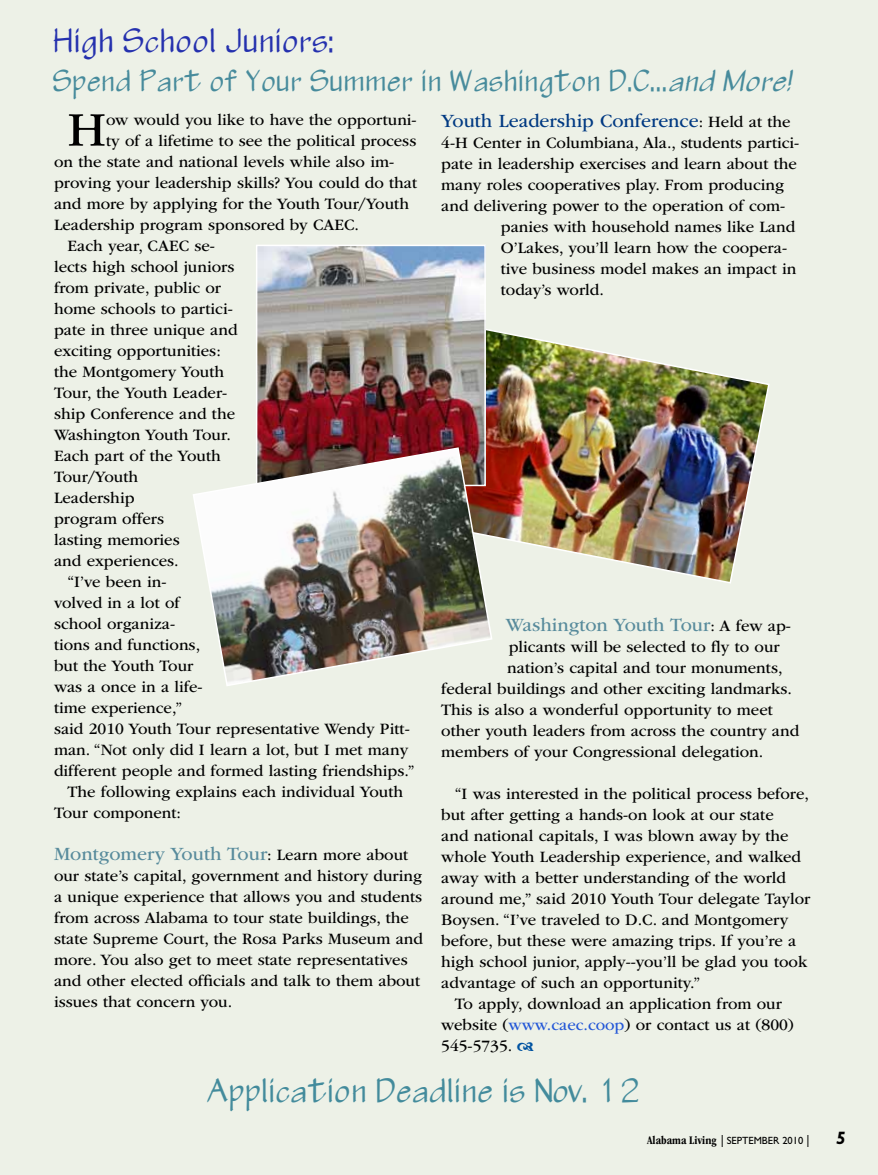
<style>
.page{position:relative;width:878px;height:1175px;background:#fff}
.page>*{position:absolute;margin:0;border:0;box-sizing:border-box;transform-origin:0 0}
.t1{font:50.25px "ITC Garamond Std";color:#000}
.t2{font:30px "OLIVEOIL Bold";letter-spacing:.06em;color:#438b9c}
.t3{font:30px "OLIVEOIL Bold";letter-spacing:.06em;color:#2531ae}
.t4{font:27px "OLIVEOIL Bold";letter-spacing:.06em;color:#478b9c}
.t5{font:19.5px "ITC Garamond Std";color:#588b9c}
.t6{font:19.5px "ITC Garamond Std";color:#003982}
.t7{font:italic 700 18px "Gill Sans Std";color:#000}
.t8{font:16.5px/21px "ITC Garamond Std";color:#000}
.t9{font:700 condensed 12px "ITC Garamond Std";color:#000}
.s1{font-style:italic}
.s2{font-size:16.5px;color:#000}
.s3{color:#2357d7}
.s4{font-family:"Gill Sans Std";font-weight:400;font-stretch:normal}
.s5{font-family:"Gill Sans Std";font-weight:400;font-stretch:normal;font-size:10.5px}
</style>
<div class="page">
<div style="left:0;top:0;width:878px;height:1174px;background:#edf1e7"></div>
<img style="left:486px;top:329px;width:284px;height:255px">
<img style="left:259px;top:248px;width:224px;height:198px">
<div style="left:256px;top:245px;width:230px;height:241px;border:2px solid #fff"></div>
<img style="left:193px;top:446px;width:300px;height:240px">
<h2 class="t3" style="left:54px;top:21px;width:281px">High School Juniors:</h2>
<h3 class="t4" style="left:54px;top:63px;width:745px">Spend Part of Your Summer in Washington D.C...<span class="s1">and More!</span></h3>
<h1 class="t1" style="left:68px;top:102px;width:40px">H</h1>
<p class="t8" style="left:106px;top:109px;width:312px">ow would you like to have the opportuni-</p>
<p class="t8" style="left:106px;top:130px;width:312px">ty of a lifetime to see the political process</p>
<p class="t8" style="left:54px;top:151px;width:341px">on the state and national levels while also im-</p>
<p class="t8" style="left:54px;top:172px;width:365px">proving your leadership skills? You could do that</p>
<p class="t8" style="left:54px;top:193px;width:356px">and more by applying for the Youth Tour/Youth</p>
<p class="t8" style="left:54px;top:214px;width:306px">Leadership program sponsored by CAEC.</p>
<p class="t8" style="left:67px;top:235px;width:149px">Each year, CAEC se-</p>
<p class="t8" style="left:54px;top:256px;width:182px">lects high school juniors</p>
<p class="t8" style="left:54px;top:277px;width:169px">from private, public or</p>
<p class="t8" style="left:54px;top:298px;width:180px">home schools to partici-</p>
<p class="t8" style="left:54px;top:319px;width:185px">pate in three unique and</p>
<p class="t8" style="left:54px;top:340px;width:168px">exciting opportunities:</p>
<p class="t8" style="left:54px;top:361px;width:172px">the Montgomery Youth</p>
<p class="t8" style="left:54px;top:382px;width:175px">Tour, the Youth Leader-</p>
<p class="t8" style="left:54px;top:403px;width:183px">ship Conference and the</p>
<p class="t8" style="left:54px;top:424px;width:178px">Washington Youth Tour.</p>
<p class="t8" style="left:54px;top:445px;width:168px">Each part of the Youth</p>
<p class="t8" style="left:54px;top:466px;width:86px">Tour/Youth</p>
<p class="t8" style="left:54px;top:487px;width:82px">Leadership</p>
<p class="t8" style="left:54px;top:508px;width:111px">program offers</p>
<p class="t8" style="left:54px;top:529px;width:127px">lasting memories</p>
<p class="t8" style="left:54px;top:550px;width:126px">and experiences.</p>
<p class="t8" style="left:67px;top:571px;width:100px">“I’ve been in-</p>
<p class="t8" style="left:54px;top:592px;width:127px">volved in a lot of</p>
<p class="t8" style="left:54px;top:613px;width:123px">school organiza-</p>
<p class="t8" style="left:54px;top:634px;width:148px">tions and functions,</p>
<p class="t8" style="left:54px;top:655px;width:141px">but the Youth Tour</p>
<p class="t8" style="left:54px;top:676px;width:150px">was a once in a life-</p>
<p class="t8" style="left:54px;top:697px;width:130px">time experience,”</p>
<p class="t8" style="left:54px;top:718px;width:357px">said 2010 Youth Tour representative Wendy Pitt-</p>
<p class="t8" style="left:54px;top:739px;width:356px">man. “Not only did I learn a lot, but I met many</p>
<p class="t8" style="left:54px;top:760px;width:362px">different people and formed lasting friendships.”</p>
<p class="t8" style="left:67px;top:781px;width:337px">The following explains each individual Youth</p>
<p class="t8" style="left:54px;top:802px;width:128px">Tour component:</p>
<p class="t5" style="left:54px;top:843px;width:356px">Montgomery Youth Tour<span class="s2">: Learn more about</span></p>
<p class="t8" style="left:54px;top:865px;width:370px">our state’s capital, government and history during a unique experience that allows you and students from across Alabama to tour state buildings, the state Supreme Court, the Rosa Parks Museum and more. You also get to meet state representatives and other elected officials and talk to them about issues that concern you.</p>
<p class="t6" style="left:441px;top:110px;width:351px">Youth Leadership Conference<span class="s2">: Held at the</span></p>
<p class="t8" style="left:441px;top:132px;width:359px">4-H Center in Columbiana, Ala., students partici-</p>
<p class="t8" style="left:441px;top:153px;width:357px">pate in leadership exercises and learn about the</p>
<p class="t8" style="left:441px;top:174px;width:344px">many roles cooperatives play. From producing</p>
<p class="t8" style="left:441px;top:195px;width:345px">and delivering power to the operation of com-</p>
<p class="t8" style="left:501px;top:216px;width:296px">panies with household names like Land</p>
<p class="t8" style="left:501px;top:237px;width:288px">O’Lakes, you’ll learn how the coopera-</p>
<p class="t8" style="left:501px;top:258px;width:297px">tive business model makes an impact in</p>
<p class="t8" style="left:501px;top:279px;width:105px">today’s world.</p>
<p class="t5" style="left:506px;top:614px;width:286px">Washington Youth Tour<span class="s2">: A few ap-</span></p>
<p class="t8" style="left:509px;top:636px;width:272px">plicants will be selected to fly to our</p>
<p class="t8" style="left:507px;top:657px;width:277px">nation’s capital and tour monuments,</p>
<p class="t8" style="left:441px;top:678px;width:352px">federal buildings and other exciting landmarks.</p>
<p class="t8" style="left:441px;top:699px;width:333px">This is also a wonderful opportunity to meet</p>
<p class="t8" style="left:441px;top:720px;width:359px">other youth leaders from across the country and</p>
<p class="t8" style="left:441px;top:741px;width:323px">members of your Congressional delegation.</p>
<p class="t8" style="left:455px;top:783px;width:356px">“I was interested in the political process before,</p>
<p class="t8" style="left:441px;top:804px;width:334px">but after getting a hands-on look at our state</p>
<p class="t8" style="left:441px;top:825px;width:349px">and national capitals, I was blown away by the</p>
<p class="t8" style="left:441px;top:846px;width:361px">whole Youth Leadership experience, and walked</p>
<p class="t8" style="left:441px;top:867px;width:346px">away with a better understanding of the world</p>
<p class="t8" style="left:441px;top:888px;width:370px">around me,” said 2010 Youth Tour delegate Taylor</p>
<p class="t8" style="left:441px;top:909px;width:348px">Boysen. “I’ve traveled to D.C. and Montgomery</p>
<p class="t8" style="left:441px;top:930px;width:357px">before, but these were amazing trips. If you’re a</p>
<p class="t8" style="left:441px;top:951px;width:368px">high school junior, apply--you’ll be glad you took</p>
<p class="t8" style="left:441px;top:972px;width:260px">advantage of such an opportunity.”</p>
<p class="t8" style="left:455px;top:993px;width:329px">To apply, download an application from our</p>
<p class="t8" style="left:441px;top:1014px;width:354px">website (<span class="s3">www.caec.coop</span>) or contact us at (800)</p>
<p class="t8" style="left:441px;top:1035px;width:73px">545-5735.</p>
<h2 class="t2" style="left:208px;top:1071px;width:434px">Application Deadline is Nov. 12</h2>
<p class="t9" style="left:647px;top:1133px;width:164px">Alabama Living <span class="s4">|</span> <span class="s5">SEPTEMBER 2010</span> <span class="s4">|</span></p>
<p class="t7" style="left:836px;top:1127px;width:11px">5</p>
</div>
